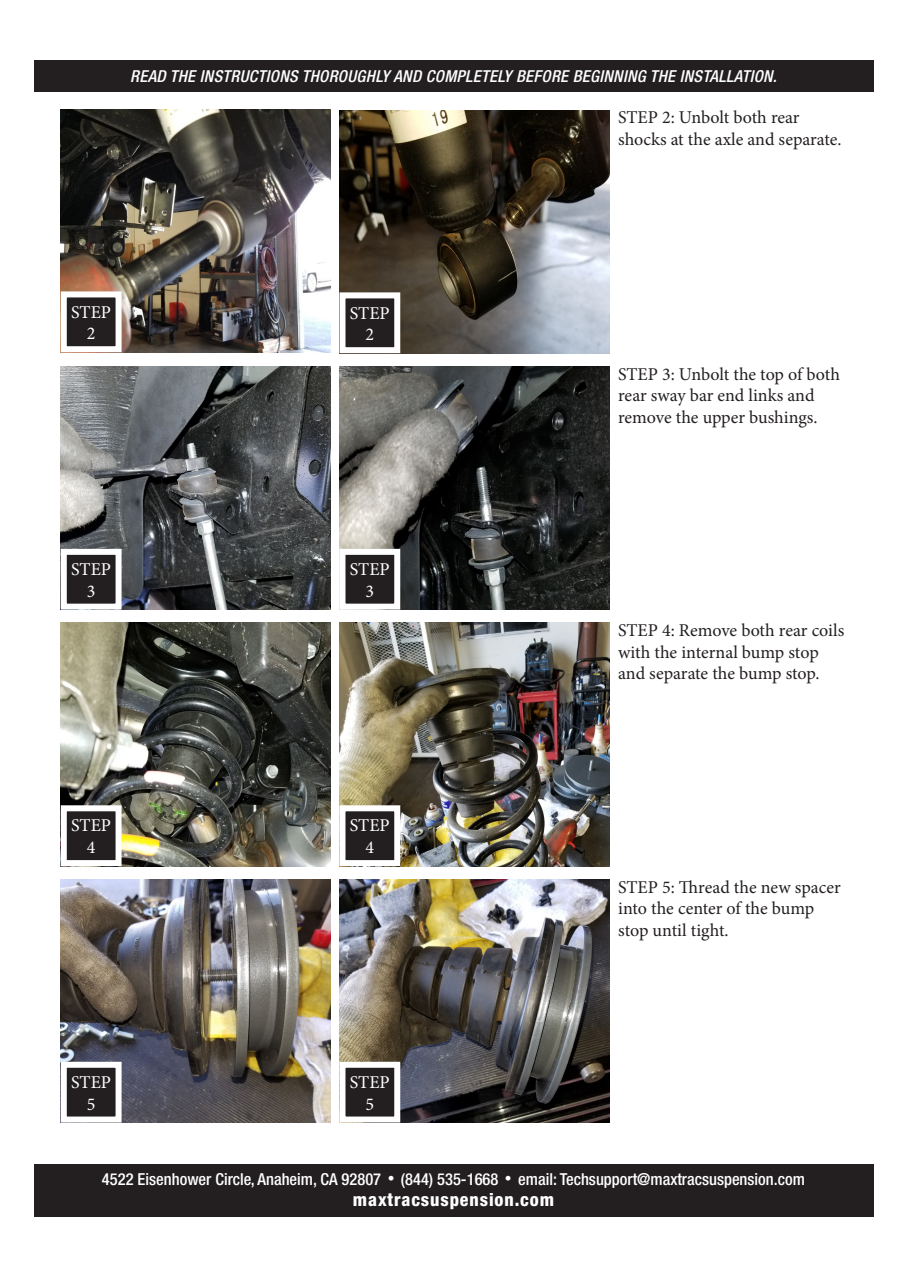
<style>
.page{position:relative;width:907px;height:1277px;background:#fff}
.page>*{position:absolute;margin:0;border:0;box-sizing:border-box;transform-origin:0 0}
.t1{font:18px/21.6px "Minion Pro";letter-spacing:-.005em;color:#231f20}
.t2{font:18px/21.6px "Minion Pro";color:#fff;text-align:center}
.t3{font:800 condensed 18px "Helvetica Neue LT Std";letter-spacing:.05em;color:#fff}
.t4{font:500 condensed 16.5px "Helvetica Neue LT Std";color:#fff}
.t5{font:italic 500 condensed 16.5px "Helvetica Neue LT Std";letter-spacing:.02em;color:#fff}
.s1{font-size:13.5px}
</style>
<div class="page">
<div style="left:34px;top:61px;width:839px;height:31px;background:#231f20"></div>
<div style="left:34px;top:1163px;width:839px;height:53px;background:#231f20"></div>
<img style="left:61px;top:109px;width:270px;height:243px">
<div style="left:64px;top:294px;width:54px;height:55px;background:#231f20"></div>
<div style="left:61px;top:291px;width:61px;height:61px;border:6px solid #fff"></div>
<img style="left:61px;top:366px;width:270px;height:243px">
<img style="left:339px;top:366px;width:270px;height:243px">
<img style="left:61px;top:623px;width:270px;height:243px">
<img style="left:339px;top:623px;width:270px;height:243px">
<img style="left:61px;top:879px;width:270px;height:243px">
<img style="left:339px;top:879px;width:270px;height:243px">
<img style="left:339px;top:110px;width:270px;height:243px">
<div style="left:342px;top:808px;width:55px;height:55px;background:#231f20"></div>
<div style="left:339px;top:805px;width:61px;height:61px;border:6px solid #fff"></div>
<div style="left:64px;top:808px;width:54px;height:55px;background:#231f20"></div>
<div style="left:61px;top:805px;width:61px;height:61px;border:6px solid #fff"></div>
<div style="left:342px;top:552px;width:55px;height:54px;background:#231f20"></div>
<div style="left:339px;top:549px;width:61px;height:60px;border:6px solid #fff"></div>
<div style="left:64px;top:552px;width:54px;height:54px;background:#231f20"></div>
<div style="left:61px;top:549px;width:61px;height:60px;border:6px solid #fff"></div>
<div style="left:342px;top:295px;width:55px;height:55px;background:#231f20"></div>
<div style="left:339px;top:292px;width:61px;height:61px;border:6px solid #fff"></div>
<div style="left:342px;top:1064px;width:55px;height:55px;background:#231f20"></div>
<div style="left:339px;top:1061px;width:61px;height:61px;border:6px solid #fff"></div>
<div style="left:64px;top:1064px;width:54px;height:55px;background:#231f20"></div>
<div style="left:61px;top:1061px;width:61px;height:61px;border:6px solid #fff"></div>
<p class="t5" style="left:130px;top:67px;width:648px">READ THE INSTRUCTIONS THOROUGHLY AND COMPLETELY BEFORE BEGINNING THE INSTALLATION.</p>
<p class="t1" style="left:618px;top:107px;width:225px">STEP 2: Unbolt both rear shocks at the axle and separate.</p>
<p class="t2" style="left:71px;top:301px;width:41px">STEP<br>2</p>
<p class="t2" style="left:350px;top:302px;width:41px">STEP<br>2</p>
<p class="t1" style="left:618px;top:363px;width:223px">STEP 3: Unbolt the top of both rear sway bar end links and remove the upper bushings.</p>
<p class="t2" style="left:71px;top:558px;width:41px">STEP<br>3</p>
<p class="t2" style="left:350px;top:558px;width:41px">STEP<br>3</p>
<p class="t1" style="left:618px;top:619px;width:227px">STEP 4: Remove both rear coils with the internal bump stop and separate the bump stop.</p>
<p class="t2" style="left:71px;top:815px;width:41px">STEP<br>4</p>
<p class="t2" style="left:350px;top:815px;width:41px">STEP<br>4</p>
<p class="t1" style="left:618px;top:876px;width:224px">STEP 5: Thread the new spacer into the center of the bump stop until tight.</p>
<p class="t2" style="left:71px;top:1071px;width:41px">STEP<br>5</p>
<p class="t2" style="left:350px;top:1071px;width:41px">STEP<br>5</p>
<p class="t4" style="left:102px;top:1168px;width:704px">4522 Eisenhower Circle, Anaheim, CA 92807 <span class="s1">•</span> (844) 535-1668 <span class="s1">•</span> email: Techsupport@maxtracsuspension.com</p>
<p class="t3" style="left:353px;top:1188px;width:203px">maxtracsuspension.com</p>
</div>
